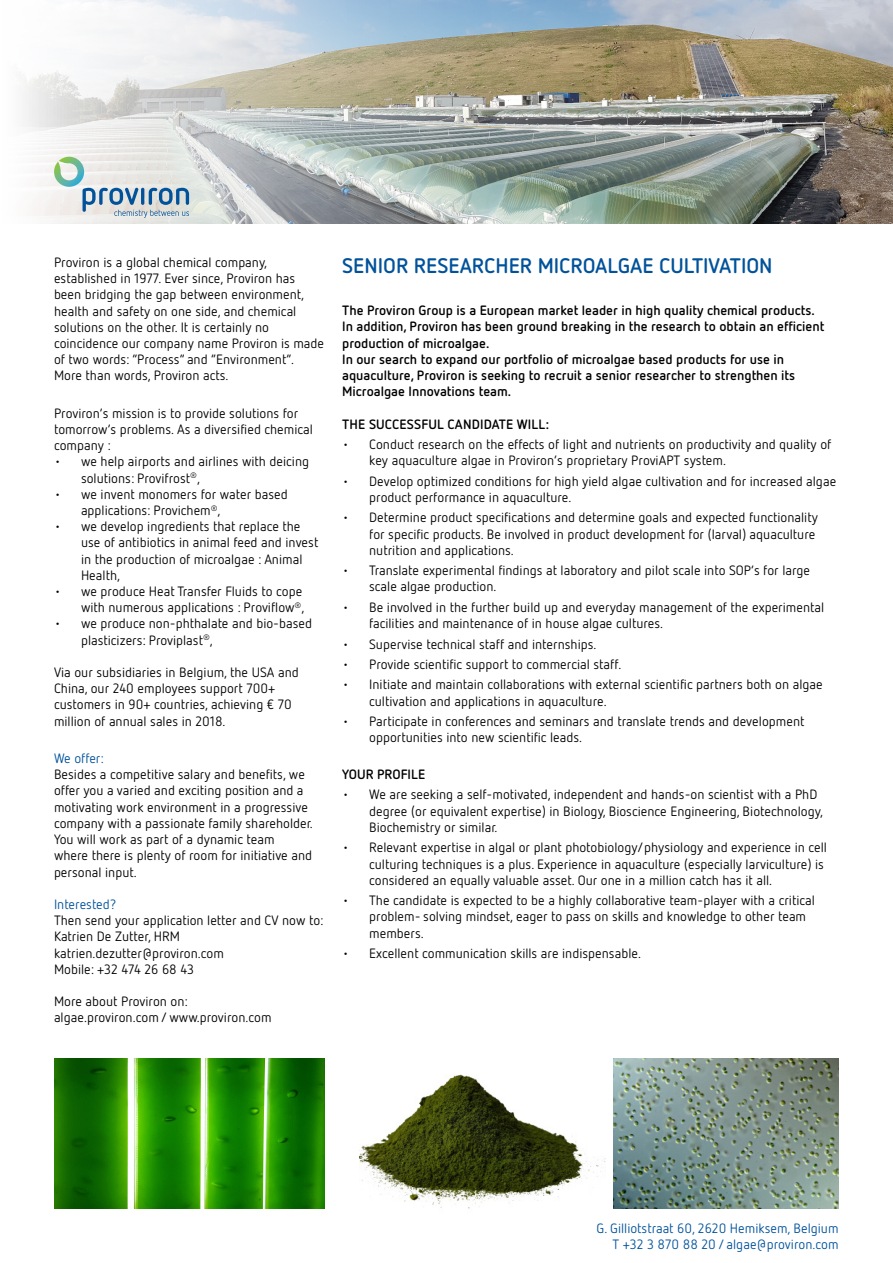
<style>
.page{position:relative;width:893px;height:1263px;background:#fff}
.page>*{position:absolute;margin:0;border:0;box-sizing:border-box;transform-origin:0 0}
.t1{font:700 21px "Netto Pro";color:#01529a}
.t2{font:13.5px/16.2px "Netto Pro";color:#000}
.t3{font:700 13.5px/16.2px "Netto Pro";color:#000}
.t4{font:13.5px/16.2px "Netto Pro";color:#01529a;text-align:right}
</style>
<div class="page">
<img style="left:23px;top:0;width:870px;height:223px">
<img style="left:359px;top:1074px;width:246px;height:135px">
<svg style="left:54px;top:157px;width:135px;height:61px;background:#c7d4d7"></svg>
<img style="left:54px;top:1059px;width:270px;height:150px">
<img style="left:613px;top:1059px;width:226px;height:150px">
<p class="t2" style="left:54px;top:254px;width:215px">Proviron is a global chemical company,</p>
<p class="t1" style="left:342px;top:251px;width:432px">SENIOR RESEARCHER MICROALGAE CULTIVATION</p>
<p class="t2" style="left:54px;top:270px;width:272px">established in 1977. Ever since, Proviron has been bridging the gap between environment, health and safety on one side, and chemical solutions on the other. It is certainly no coincidence our company name Proviron is made of two words: “Process” and “Environment”.<br>More than words, Proviron acts.</p>
<p class="t2" style="left:54px;top:404px;width:260px">Proviron’s mission is to provide solutions for tomorrow’s problems. As a diversified chemical company :</p>
<p class="t2" style="left:81px;top:453px;width:230px;text-indent:-27px">• we help airports and airlines with deicing solutions: Provifrost<sup>®</sup>,</p>
<p class="t2" style="left:81px;top:485px;width:208px;text-indent:-27px">• we invent monomers for water based applications: Provichem<sup>®</sup>,</p>
<p class="t2" style="left:81px;top:518px;width:239px;text-indent:-27px">• we develop ingredients that replace the use of antibiotics in animal feed and invest in the production of microalgae : Animal Health,</p>
<p class="t2" style="left:54px;top:583px;width:252px;text-align:right">• we produce Heat Transfer Fluids to cope with numerous applications : Proviflow<sup>®</sup>,</p>
<p class="t2" style="left:81px;top:615px;width:233px;text-indent:-27px">• we produce non-phthalate and bio-based plasticizers: Proviplast<sup>®</sup>,</p>
<p class="t2" style="left:54px;top:664px;width:246px">Via our subsidiaries in Belgium, the USA and China, our 240 employees support 700+ customers in 90+ countries, achieving € 70 million of annual sales in 2018.</p>
<p class="t4" style="left:54px;top:750px;width:51px">We offer:</p>
<p class="t2" style="left:54px;top:766px;width:261px">Besides a competitive salary and benefits, we offer you a varied and exciting position and a motivating work environment in a progressive company with a passionate family shareholder.<br>You will work as part of a dynamic team<br>where there is plenty of room for initiative and personal input.</p>
<p class="t4" style="left:54px;top:895px;width:64px">Interested?</p>
<p class="t2" style="left:54px;top:912px;width:271px">Then send your application letter and CV now to:</p>
<p class="t2" style="left:54px;top:928px;width:128px">Katrien De Zutter, HRM</p>
<p class="t2" style="left:54px;top:944px;width:171px">katrien.dezutter@proviron.com</p>
<p class="t2" style="left:54px;top:960px;width:142px">Mobile: +32 474 26 68 43</p>
<p class="t2" style="left:54px;top:993px;width:135px">More about Proviron on:</p>
<p class="t2" style="left:54px;top:1009px;width:219px">algae.proviron.com / www.proviron.com</p>
<p class="t3" style="left:342px;top:302px;width:484px">The Proviron Group is a European market leader in high quality chemical products.<br>In addition, Proviron has been ground breaking in the research to obtain an efficient production of microalgae.</p>
<p class="t3" style="left:342px;top:350px;width:455px">In our search to expand our portfolio of microalgae based products for use in aquaculture, Proviron is seeking to recruit a senior researcher to strengthen its<br>Microalgae Innovations team.</p>
<p class="t3" style="left:342px;top:415px;width:209px">THE SUCCESSFUL CANDIDATE WILL:</p>
<p class="t2" style="left:369px;top:436px;width:464px;text-indent:-27px">• Conduct research on the effects of light and nutrients on productivity and quality of key aquaculture algae in Proviron’s proprietary ProviAPT system.</p>
<p class="t2" style="left:369px;top:472px;width:469px;text-indent:-27px">• Develop optimized conditions for high yield algae cultivation and for increased algae product performance in aquaculture.</p>
<p class="t2" style="left:369px;top:509px;width:450px;text-indent:-27px">• Determine product specifications and determine goals and expected functionality for specific products. Be involved in product development for (larval) aquaculture nutrition and applications.</p>
<p class="t2" style="left:369px;top:562px;width:442px;text-indent:-27px">• Translate experimental findings at laboratory and pilot scale into SOP’s for large scale algae production.</p>
<p class="t2" style="left:369px;top:599px;width:457px;text-indent:-27px">• Be involved in the further build up and everyday management of the experimental facilities and maintenance of in house algae cultures.</p>
<p class="t2" style="left:342px;top:635px;width:256px">• Supervise technical staff and internships.</p>
<p class="t2" style="left:342px;top:656px;width:281px">• Provide scientific support to commercial staff.</p>
<p class="t2" style="left:369px;top:676px;width:455px;text-indent:-27px">• Initiate and maintain collaborations with external scientific partners both on algae cultivation and applications in aquaculture.</p>
<p class="t2" style="left:369px;top:713px;width:437px;text-indent:-27px">• Participate in conferences and seminars and translate trends and development opportunities into new scientific leads.</p>
<p class="t3" style="left:342px;top:765px;width:85px">YOUR PROFILE</p>
<p class="t2" style="left:369px;top:786px;width:455px;text-indent:-27px">• We are seeking a self-motivated, independent and hands-on scientist with a PhD degree (or equivalent expertise) in Biology, Bioscience Engineering, Biotechnology,<br>Biochemistry or similar.</p>
<p class="t2" style="left:369px;top:839px;width:459px;text-indent:-27px">• Relevant expertise in algal or plant photobiology/physiology and experience in cell culturing techniques is a plus. Experience in aquaculture (especially larviculture) is considered an equally valuable asset. Our one in a million catch has it all.</p>
<p class="t2" style="left:369px;top:892px;width:447px;text-indent:-27px">• The candidate is expected to be a highly collaborative team-player with a critical problem- solving mindset, eager to pass on skills and knowledge to other team members.</p>
<p class="t2" style="left:342px;top:945px;width:300px">• Excellent communication skills are indispensable.</p>
<p class="t4" style="left:597px;top:1220px;width:243px">G. Gilliotstraat 60, 2620 Hemiksem, Belgium<br>T +32 3 870 88 20 / algae@proviron.com</p>
</div>
